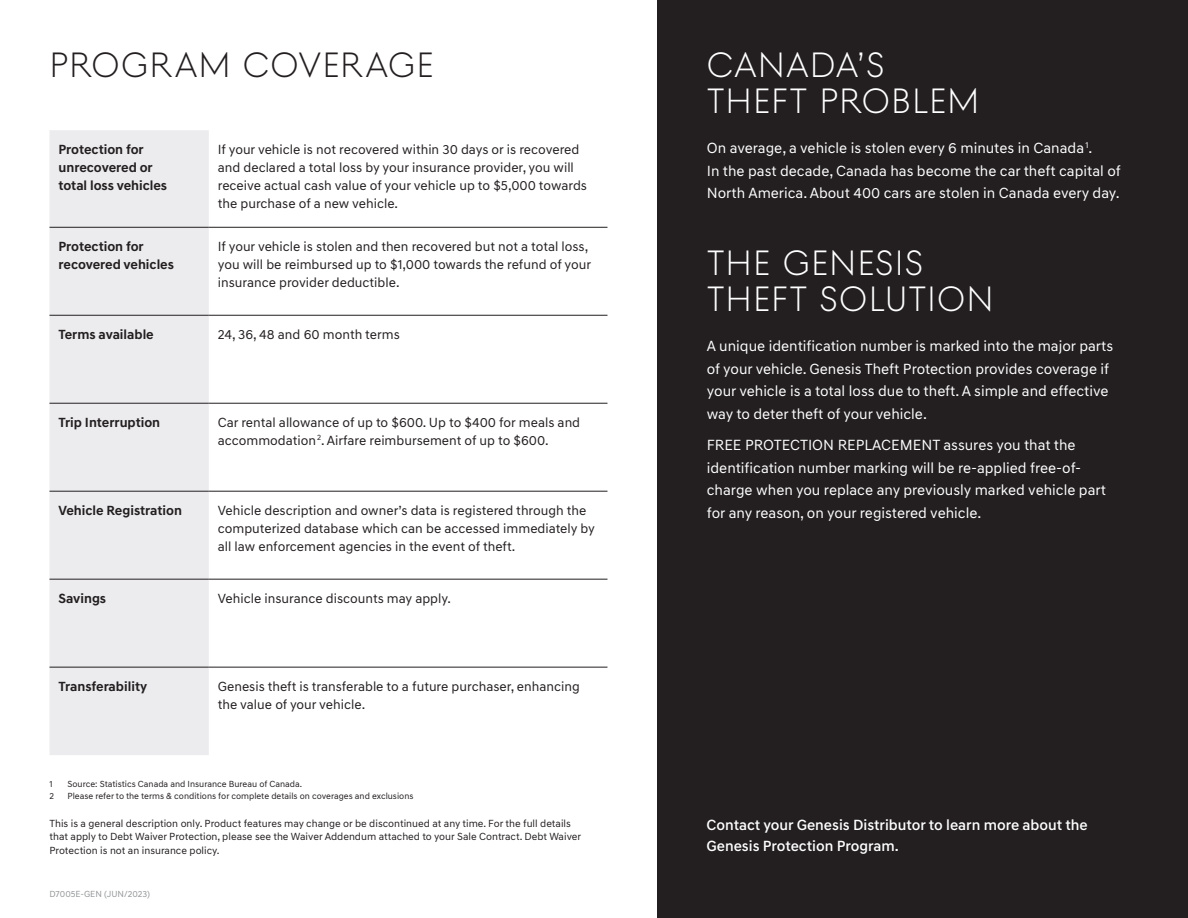
<style>
.page{position:relative;width:1188px;height:918px;background:#fff}
.page>*{position:absolute;margin:0;border:0;box-sizing:border-box;transform-origin:0 0}
.t1{font:300 36px/36px "Genesis Sans Head";letter-spacing:.02em;color:#fff}
.t2{font:300 36px "Genesis Sans Head";letter-spacing:.025em;color:#231f20}
.t3{font:15px/22.5px "Genesis Sans Text";color:#fff}
.t4{font:500 15px/21px "Genesis Sans Text";color:#fff}
.t5{font:13.5px/18px "Genesis Sans Text";color:#231f20}
.t6{font:700 13.5px/18px "Genesis Sans Text";color:#231f20}
.t7{font:10.5px/13.5px "Genesis Sans Text";color:#231f20}
.t8{font:9px "Genesis Sans Text";color:#231f20}
.t9{font:9px "Genesis Sans Text";color:#939598}
</style>
<div class="page">
<div style="left:657px;top:0;width:531px;height:918px;background:#231f20"></div>
<div style="left:50px;top:130px;width:159px;height:625px;background:#ececee"></div>
<hr style="left:50px;top:227px;width:159px;height:1px;background:#231f20">
<hr style="left:209px;top:227px;width:398px;height:1px;background:#231f20">
<hr style="left:50px;top:403px;width:159px;height:1px;background:#231f20">
<hr style="left:209px;top:403px;width:398px;height:1px;background:#231f20">
<hr style="left:50px;top:491px;width:159px;height:1px;background:#231f20">
<hr style="left:209px;top:491px;width:398px;height:1px;background:#231f20">
<hr style="left:50px;top:667px;width:159px;height:1px;background:#231f20">
<hr style="left:209px;top:667px;width:398px;height:1px;background:#231f20">
<hr style="left:50px;top:315px;width:159px;height:1px;background:#231f20">
<hr style="left:209px;top:315px;width:398px;height:1px;background:#231f20">
<hr style="left:50px;top:579px;width:159px;height:1px;background:#231f20">
<hr style="left:209px;top:579px;width:398px;height:1px;background:#231f20">
<p class="t2" style="left:50px;top:44px;width:386px">PROGRAM COVERAGE</p>
<p class="t6" style="left:58px;top:140px;width:110px">Protection for unrecovered or total loss vehicles</p>
<p class="t5" style="left:218px;top:140px;width:371px">If your vehicle is not recovered within 30 days or is recovered and declared a total loss by your insurance provider, you will receive actual cash value of your vehicle up to $5,000 towards the purchase of a new vehicle.</p>
<p class="t6" style="left:58px;top:237px;width:117px">Protection for recovered vehicles</p>
<p class="t5" style="left:218px;top:237px;width:375px">If your vehicle is stolen and then recovered but not a total loss, you will be reimbursed up to $1,000 towards the refund of your insurance provider deductible.</p>
<p class="t6" style="left:58px;top:325px;width:97px">Terms available</p>
<p class="t5" style="left:218px;top:325px;width:184px">24, 36, 48 and 60 month terms</p>
<p class="t6" style="left:58px;top:413px;width:103px">Trip Interruption</p>
<p class="t5" style="left:218px;top:413px;width:364px">Car rental allowance of up to $600. Up to $400 for meals and accommodation <sup>2</sup>. Airfare reimbursement of up to $600.</p>
<p class="t6" style="left:58px;top:501px;width:125px">Vehicle Registration</p>
<p class="t5" style="left:218px;top:501px;width:379px">Vehicle description and owner’s data is registered through the computerized database which can be accessed immediately by all law enforcement agencies in the event of theft.</p>
<p class="t6" style="left:58px;top:589px;width:49px">Savings</p>
<p class="t5" style="left:218px;top:589px;width:235px">Vehicle insurance discounts may apply.</p>
<p class="t6" style="left:58px;top:677px;width:90px">Transferability</p>
<p class="t5" style="left:218px;top:677px;width:363px">Genesis theft is transferable to a future purchaser, enhancing the value of your vehicle.</p>
<p class="t8" style="left:50px;top:778px;width:5px">1</p>
<p class="t8" style="left:68px;top:778px;width:236px">Source: Statistics Canada and Insurance Bureau of Canada.</p>
<p class="t8" style="left:50px;top:790px;width:6px">2</p>
<p class="t8" style="left:68px;top:790px;width:348px">Please refer to the terms &amp; conditions for complete details on coverages and exclusions</p>
<p class="t1" style="left:707px;top:46px;width:274px">CANADA’S<br>THEFT PROBLEM</p>
<p class="t3" style="left:707px;top:137px;width:415px">On average, a vehicle is stolen every 6 minutes in Canada <sup>1</sup>.<br>In the past decade, Canada has become the car theft capital of<br>North America. About 400 cars are stolen in Canada every day.</p>
<p class="t1" style="left:707px;top:244px;width:242px">THE GEN ESIS<br>THEFT SOLUTION</p>
<p class="t3" style="left:707px;top:335px;width:408px">A unique identification number is marked into the major parts of your vehicle. Genesis Theft Protection provides coverage if your vehicle is a total loss due to theft. A simple and effective way to deter theft of your vehicle.</p>
<p class="t3" style="left:707px;top:434px;width:401px">FREE PROTECTION REPLACEMENT assures you that the identification number marking will be re-applied free-of&shy;charge when you replace any previously marked vehicle part for any reason, on your registered vehicle.</p>
<p class="t7" style="left:50px;top:817px;width:533px">This is a general description only. Product features may change or be discontinued at any time. For the full details that apply to Debt Waiver Protection, please see the Waiver Addendum attached to your Sale Contract. Debt Waiver<br>Protection is not an insurance policy.</p>
<p class="t4" style="left:706px;top:815px;width:383px">Contact your Genesis Distributor to learn more about the<br>Genesis Protection Program.</p>
<p class="t9" style="left:50px;top:888px;width:102px">D7005E-GEN (JUN/2023)</p>
</div>
